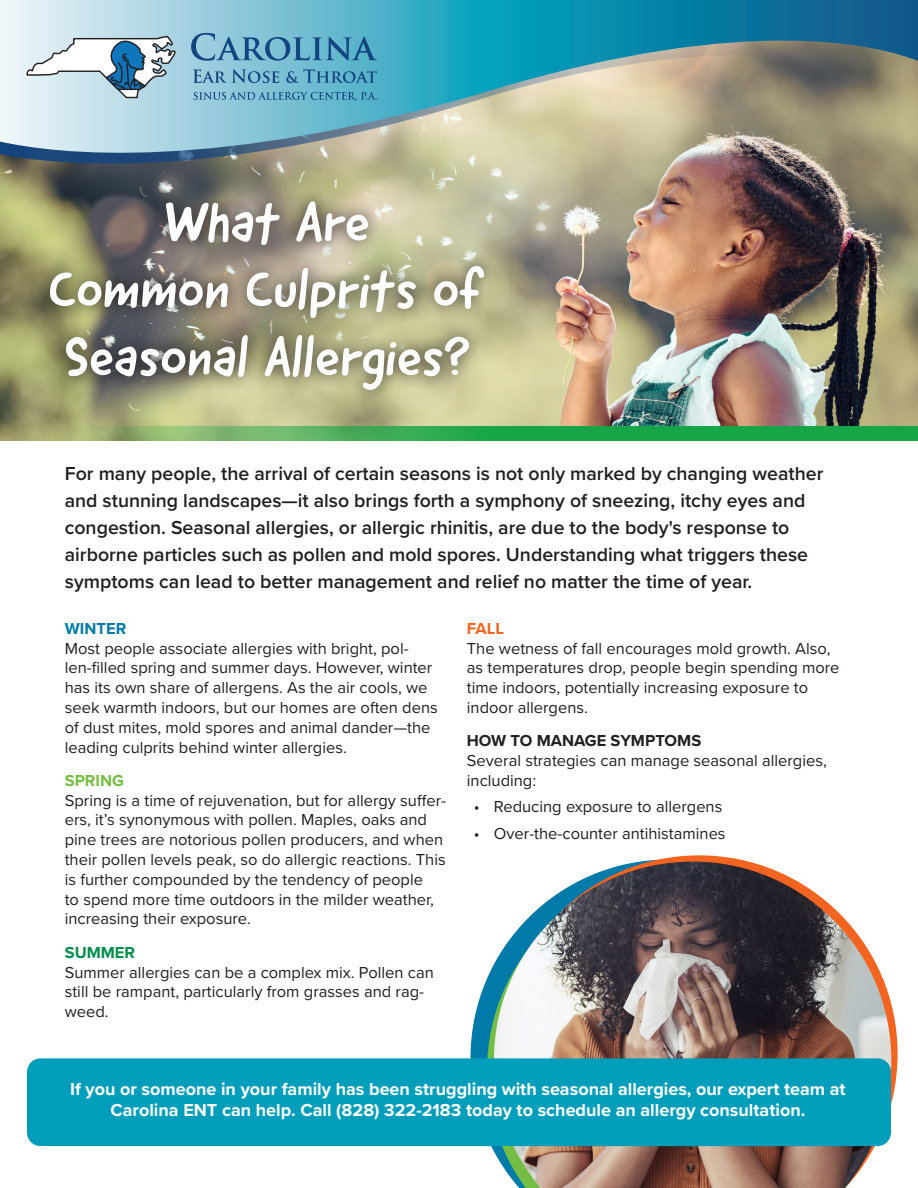
<style>
.page{position:relative;width:918px;height:1188px;background:#fff}
.page>*{position:absolute;margin:0;border:0;box-sizing:border-box;transform-origin:0 0}
.t1{font:56.1px/67.3px "Good Dog New";color:#fff}
.t2{font:600 19.5px/27px "Proxima Nova";color:#231f20}
.t3{font:700 18px/21.6px "Proxima Nova";color:#fff;text-align:center}
.t4{font:16.5px/19.8px "Proxima Nova";color:#231f20}
.t5{font:700 16.5px "Proxima Nova";color:#231f20}
.t6{font:700 16.5px "Proxima Nova";color:#007aa9}
.t7{font:700 16.5px "Proxima Nova";color:#74bf43}
.t8{font:700 16.5px "Proxima Nova";color:#008f4d}
.t9{font:700 16.5px "Proxima Nova";color:#f36421}
</style>
<div class="page">
<svg style="left:471px;top:979px;width:16px;height:168px"></svg>
<svg style="left:638px;top:855px;width:260px;height:249px"></svg>
<img style="left:494px;top:862px;width:397px;height:326px">
<img style="left:0;top:174px;width:918px;height:267px">
<svg style="left:0;top:0;width:918px;height:174px;background:#81a8a9"></svg>
<svg style="left:26px;top:33px;width:151px;height:66px"></svg>
<svg style="left:191px;top:33px;width:186px;height:28px;background:#5fa0be"></svg>
<svg style="left:193px;top:69px;width:86px;height:14px"></svg>
<svg style="left:286px;top:69px;width:91px;height:14px"></svg>
<svg style="left:194px;top:92px;width:183px;height:9px;background:#60a2c0"></svg>
<div style="left:27px;top:1058px;width:864px;height:88px;background:#009ebb;border-radius:14px"></div>
<div style="left:35px;top:187px;width:464px;height:218px;background:#231f20;opacity:.9"></div>
<svg style="left:60px;top:426px;width:858px;height:15px;background:#40ab56"></svg>
<p class="t1" style="left:164px;top:189px;width:207px">What Are</p>
<p class="t1" style="left:48px;top:256px;width:438px">Common Culprits of<br>Seasonal Allergies?</p>
<p class="t2" style="left:65px;top:459px;width:760px">For many people, the arrival of certain seasons is not only marked by changing weather and stunning landscapes—it also brings forth a symphony of sneezing, itchy eyes and congestion. Seasonal allergies, or allergic rhinitis, are due to the body's response to airborne particles such as pollen and mold spores. Understanding what triggers these symptoms can lead to better management and relief no matter the time of year.</p>
<p class="t6" style="left:65px;top:616px;width:63px">WINTER</p>
<p class="t4" style="left:65px;top:637px;width:374px">Most people associate allergies with bright, pol&shy;len-filled spring and summer days. However, winter has its own share of allergens. As the air cools, we seek warmth indoors, but our homes are often dens of dust mites, mold spores and animal dander—the leading culprits behind winter allergies.</p>
<p class="t7" style="left:65px;top:768px;width:61px">SPRING</p>
<p class="t4" style="left:65px;top:790px;width:383px">Spring is a time of rejuvenation, but for allergy suffer&shy;ers, it’s synonymous with pollen. Maples, oaks and pine trees are notorious pollen producers, and when their pollen levels peak, so do allergic reactions. This is further compounded by the tendency of people<br>to spend more time outdoors in the milder weather, increasing their exposure.</p>
<p class="t8" style="left:65px;top:940px;width:72px">SUMMER</p>
<p class="t4" style="left:65px;top:961px;width:371px">Summer allergies can be a complex mix. Pollen can still be rampant, particularly from grasses and rag&shy;weed.</p>
<p class="t9" style="left:467px;top:616px;width:39px">FALL</p>
<p class="t4" style="left:467px;top:637px;width:374px">The wetness of fall encourages mold growth. Also, as temperatures drop, people begin spending more time indoors, potentially increasing exposure to indoor allergens.</p>
<p class="t5" style="left:467px;top:728px;width:236px">HOW TO MANAGE SYMPTOMS</p>
<p class="t4" style="left:467px;top:750px;width:362px">Several strategies can manage seasonal allergies, including:</p>
<p class="t4" style="left:474px;top:796px;width:250px">• Reducing exposure to allergens</p>
<p class="t4" style="left:474px;top:823px;width:253px">• Over-the-counter antihistamines</p>
<p class="t3" style="left:70px;top:1078px;width:777px">If you or someone in your family has been struggling with seasonal allergies, our expert team at<br>Carolina ENT can help. Call (828) 322-2183 today to schedule an allergy consultation.</p>
</div>
